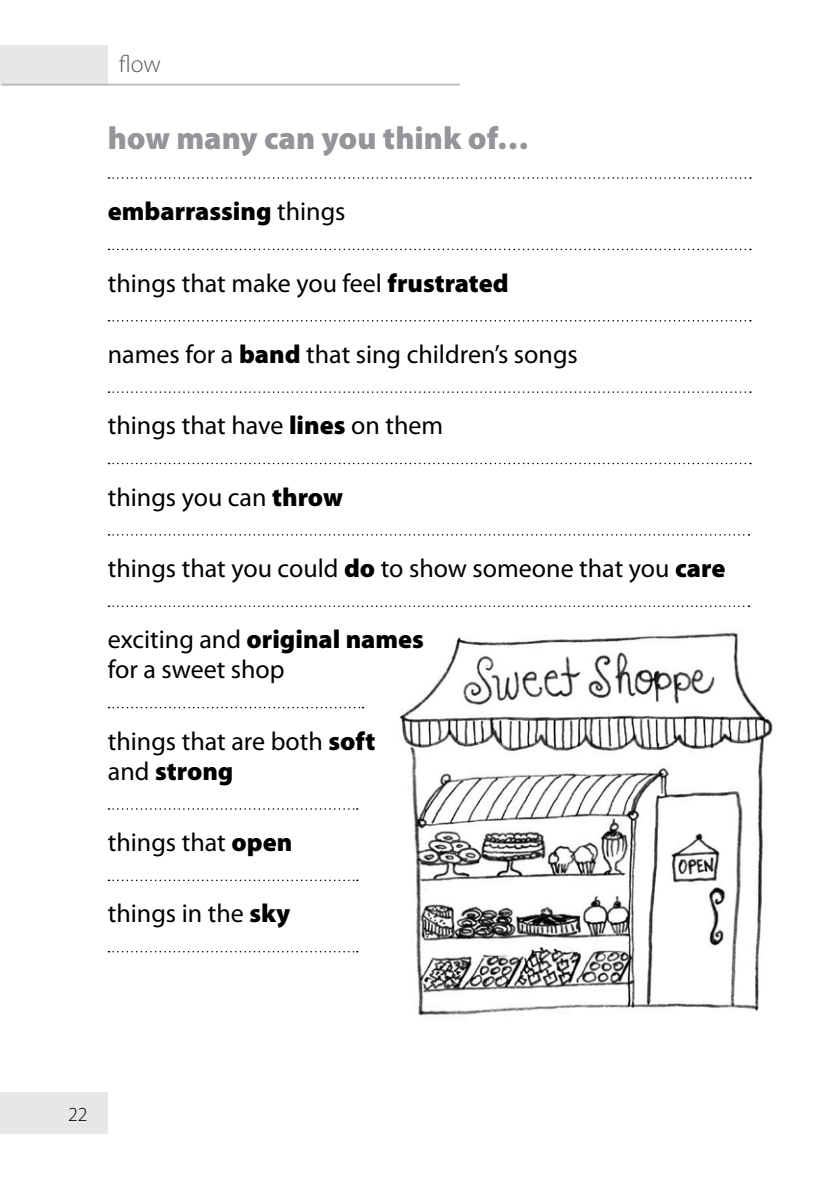
<style>
.page{position:relative;width:840px;height:1191px;background:#fff}
.page>*{position:absolute;margin:0;border:0;box-sizing:border-box;transform-origin:0 0}
.t1{font:900 32px "Myriad Pro";color:#939598}
.t2{font:26px/30px "Myriad Pro";color:#000}
.t3{font:900 26px "Myriad Pro";color:#000}
.t4{font:300 24px "Myriad Pro";color:#58595b}
.t5{font:300 20px "Myriad Pro";color:#000}
.s1{font-weight:400}
.s2{font-weight:900}
</style>
<div class="page">
<div style="left:0;top:45px;width:108px;height:41px;background:#e6e7e8"></div>
<hr style="left:2px;top:84px;width:457px;height:2px;background:#bcbec0">
<div style="left:0;top:1092px;width:108px;height:42px;background:#e6e7e8"></div>
<img style="left:399px;top:632px;width:374px;height:384px">
<svg style="left:108px;top:177px;width:642px;height:2px"></svg>
<svg style="left:108px;top:249px;width:642px;height:1px"></svg>
<svg style="left:108px;top:320px;width:642px;height:1px"></svg>
<svg style="left:108px;top:391px;width:642px;height:2px"></svg>
<svg style="left:108px;top:463px;width:642px;height:1px"></svg>
<svg style="left:108px;top:534px;width:641px;height:1px"></svg>
<svg style="left:108px;top:605px;width:641px;height:2px"></svg>
<svg style="left:108px;top:707px;width:255px;height:1px"></svg>
<svg style="left:108px;top:808px;width:249px;height:1px"></svg>
<svg style="left:108px;top:879px;width:249px;height:2px"></svg>
<svg style="left:108px;top:951px;width:249px;height:1px"></svg>
<p class="t4" style="left:119px;top:50px;width:43px">flow</p>
<p class="t1" style="left:108px;top:117px;width:423px">how many can you think of…</p>
<p class="t3" style="left:108px;top:194px;width:239px">embarrassing <span class="s1">things</span></p>
<p class="t2" style="left:108px;top:267px;width:402px">things that make you feel <span class="s2">frustrated</span></p>
<p class="t2" style="left:108px;top:339px;width:471px">names for a <span class="s2">band</span> that sing children’s songs</p>
<p class="t2" style="left:108px;top:410px;width:336px">things that have <span class="s2">lines</span> on them</p>
<p class="t2" style="left:108px;top:481px;width:236px">things you can <span class="s2">throw</span></p>
<p class="t2" style="left:108px;top:553px;width:618px">things that you could <span class="s2">do</span> to show someone that you <span class="s2">care</span></p>
<p class="t2" style="left:108px;top:624px;width:317px">exciting and <span class="s2">original names </span>for a sweet shop</p>
<p class="t2" style="left:108px;top:725px;width:269px">things that are both <span class="s2">soft </span>and <span class="s2">strong</span></p>
<p class="t2" style="left:108px;top:827px;width:186px">things that <span class="s2">open</span></p>
<p class="t2" style="left:108px;top:898px;width:184px">things in the <span class="s2">sky</span></p>
<p class="t5" style="left:68px;top:1102px;width:21px">22</p>
</div>
